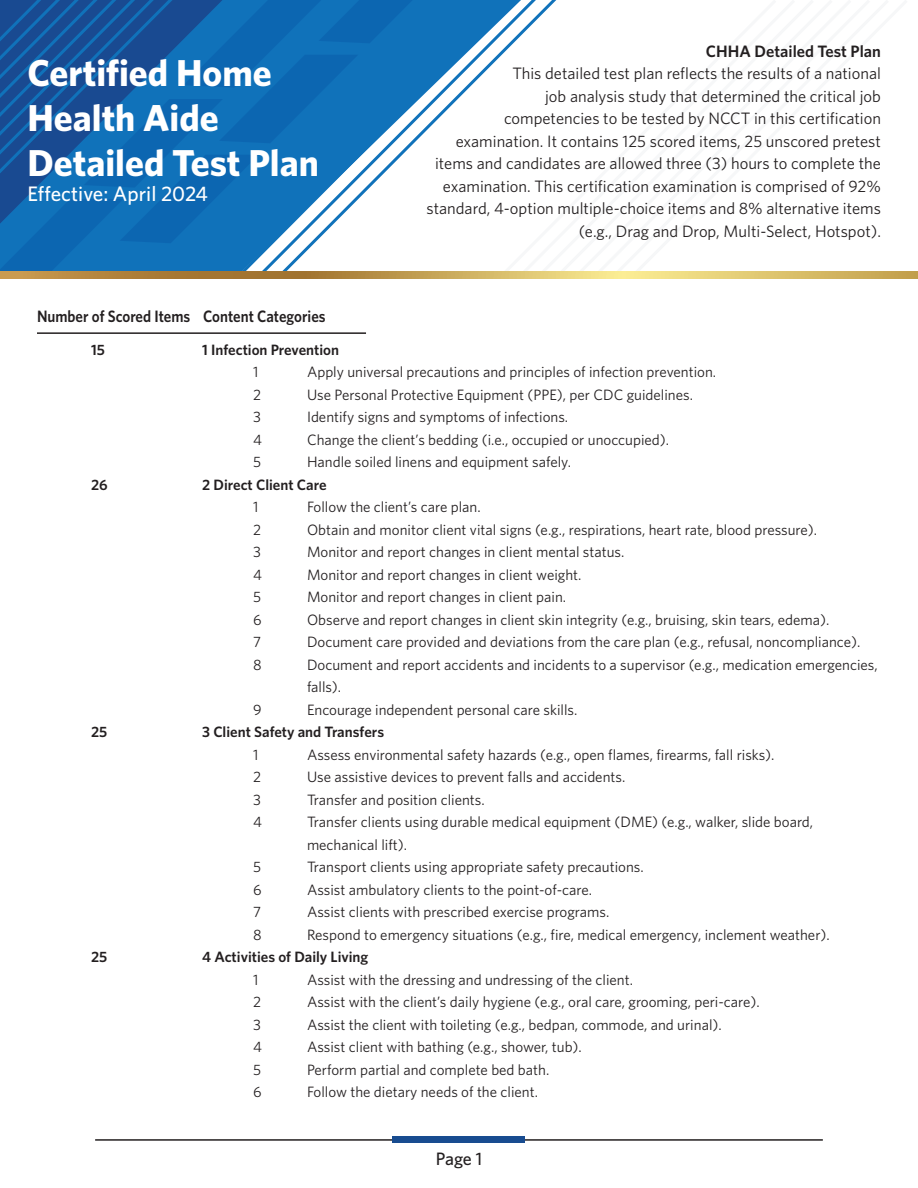
<style>
.page{position:relative;width:918px;height:1188px;background:#fff}
.page>*{position:absolute;margin:0;border:0;box-sizing:border-box;transform-origin:0 0}
.t1{font:700 37.5px/45px "Whitney";color:#fff}
.t2{font:500 21px "Whitney";color:#fff}
.t3{font:500 18px "Whitney";color:#231f20}
.t4{font:16.5px/22.5px "Whitney";color:#231f20;text-align:right}
.t5{font:600 16.5px "Whitney";color:#231f20;scale:.91 1}
.t6{font:600 16.5px "Whitney";color:#231f20}
.t7{font:15px/22.5px "Whitney";color:#231f20}
.t8{font:600 15px "Whitney";color:#231f20}
</style>
<div class="page">
<hr style="left:95px;top:1139px;width:728px;height:2px;background:#231f20">
<div style="left:393px;top:1137px;width:132px;height:6px;background:#184c90"></div>
<hr style="left:37px;top:332px;width:329px;height:2px;background:#231f20">
<svg style="left:458px;top:0;width:99px;height:99px"></svg>
<svg style="left:0;top:0;width:458px;height:271px"></svg>
<svg style="left:0;top:0;width:223px;height:228px;background:#125ea7"></svg>
<svg style="left:0;top:271px;width:918px;height:7px;background:#c9a758"></svg>
<h1 class="t1" style="left:27px;top:49px;width:293px">Certified Home<br>Health Aide<br>Detailed Test Plan</h1>
<h2 class="t2" style="left:27px;top:181px;width:182px">Effective: April 2024</h2>
<p class="t6" style="left:706px;top:41px;width:177px">CHHA Detailed Test Plan</p>
<p class="t4" style="left:427px;top:62px;width:456px">This detailed test plan reflects the results of a national<br>job analysis study that determined the critical job<br>competencies to be tested by NCCT in this certification examination. It contains 125 scored items, 25 unscored pretest items and candidates are allowed three (3) hours to complete the examination. This certification examination is comprised of 92% standard, 4-option multiple-choice items and 8% alternative items (e.g., Drag and Drop, Multi-Select, Hotspot).</p>
<p class="t5" style="left:37px;top:306px;width:319px">Number of Scored Items Content Categories</p>
<p class="t8" style="left:91px;top:340px;width:15px">15</p>
<p class="t8" style="left:202px;top:340px;width:138px">1 Infection Prevention</p>
<p class="t7" style="left:253px;top:360px;width:7px">1</p>
<p class="t7" style="left:307px;top:360px;width:411px">Apply universal precautions and principles of infection prevention.</p>
<p class="t7" style="left:253px;top:383px;width:10px">2</p>
<p class="t7" style="left:307px;top:383px;width:388px">Use Personal Protective Equipment (PPE), per CDC guidelines.</p>
<p class="t7" style="left:253px;top:405px;width:9px">3</p>
<p class="t7" style="left:307px;top:405px;width:263px">Identify signs and symptoms of infections.</p>
<p class="t7" style="left:253px;top:428px;width:10px">4</p>
<p class="t7" style="left:307px;top:428px;width:364px">Change the client’s bedding (i.e., occupied or unoccupied).</p>
<p class="t7" style="left:253px;top:450px;width:10px">5</p>
<p class="t7" style="left:307px;top:450px;width:266px">Handle soiled linens and equipment safely.</p>
<p class="t8" style="left:91px;top:475px;width:18px">26</p>
<p class="t8" style="left:202px;top:475px;width:126px">2 Direct Client Care</p>
<p class="t7" style="left:253px;top:495px;width:7px">1</p>
<p class="t7" style="left:307px;top:495px;width:175px">Follow the client’s care plan.</p>
<p class="t7" style="left:253px;top:518px;width:10px">2</p>
<p class="t7" style="left:307px;top:518px;width:512px">Obtain and monitor client vital signs (e.g., respirations, heart rate, blood pressure).</p>
<p class="t7" style="left:253px;top:540px;width:9px">3</p>
<p class="t7" style="left:307px;top:540px;width:319px">Monitor and report changes in client mental status.</p>
<p class="t7" style="left:253px;top:563px;width:10px">4</p>
<p class="t7" style="left:307px;top:563px;width:276px">Monitor and report changes in client weight.</p>
<p class="t7" style="left:253px;top:585px;width:10px">5</p>
<p class="t7" style="left:307px;top:585px;width:261px">Monitor and report changes in client pain.</p>
<p class="t7" style="left:253px;top:608px;width:10px">6</p>
<p class="t7" style="left:307px;top:608px;width:524px">Observe and report changes in client skin integrity (e.g., bruising, skin tears, edema).</p>
<p class="t7" style="left:253px;top:630px;width:9px">7</p>
<p class="t7" style="left:307px;top:630px;width:555px">Document care provided and deviations from the care plan (e.g., refusal, noncompliance).</p>
<p class="t7" style="left:253px;top:653px;width:10px">8</p>
<p class="t7" style="left:307px;top:653px;width:572px">Document and report accidents and incidents to a supervisor (e.g., medication emergencies, falls).</p>
<p class="t7" style="left:253px;top:698px;width:10px">9</p>
<p class="t7" style="left:307px;top:698px;width:272px">Encourage independent personal care skills.</p>
<p class="t8" style="left:91px;top:723px;width:18px">25</p>
<p class="t8" style="left:202px;top:723px;width:183px">3 Client Safety and Transfers</p>
<p class="t7" style="left:253px;top:743px;width:7px">1</p>
<p class="t7" style="left:307px;top:743px;width:469px">Assess environmental safety hazards (e.g., open flames, firearms, fall risks).</p>
<p class="t7" style="left:253px;top:765px;width:10px">2</p>
<p class="t7" style="left:307px;top:765px;width:320px">Use assistive devices to prevent falls and accidents.</p>
<p class="t7" style="left:253px;top:788px;width:9px">3</p>
<p class="t7" style="left:307px;top:788px;width:179px">Transfer and position clients.</p>
<p class="t7" style="left:253px;top:810px;width:10px">4</p>
<p class="t7" style="left:307px;top:810px;width:508px">Transfer clients using durable medical equipment (DME) (e.g., walker, slide board, mechanical lift).</p>
<p class="t7" style="left:253px;top:855px;width:10px">5</p>
<p class="t7" style="left:307px;top:855px;width:338px">Transport clients using appropriate safety precautions.</p>
<p class="t7" style="left:253px;top:878px;width:10px">6</p>
<p class="t7" style="left:307px;top:878px;width:287px">Assist ambulatory clients to the point-of-care.</p>
<p class="t7" style="left:253px;top:900px;width:9px">7</p>
<p class="t7" style="left:307px;top:900px;width:304px">Assist clients with prescribed exercise programs.</p>
<p class="t7" style="left:253px;top:923px;width:10px">8</p>
<p class="t7" style="left:307px;top:923px;width:524px">Respond to emergency situations (e.g., fire, medical emergency, inclement weather).</p>
<p class="t8" style="left:91px;top:948px;width:18px">25</p>
<p class="t8" style="left:202px;top:948px;width:168px">4 Activities of Daily Living</p>
<p class="t7" style="left:253px;top:968px;width:7px">1</p>
<p class="t7" style="left:307px;top:968px;width:328px">Assist with the dressing and undressing of the client.</p>
<p class="t7" style="left:253px;top:990px;width:10px">2</p>
<p class="t7" style="left:307px;top:990px;width:454px">Assist with the client’s daily hygiene (e.g., oral care, grooming, peri-care).</p>
<p class="t7" style="left:253px;top:1013px;width:9px">3</p>
<p class="t7" style="left:307px;top:1013px;width:416px">Assist the client with toileting (e.g., bedpan, commode, and urinal).</p>
<p class="t7" style="left:253px;top:1035px;width:10px">4</p>
<p class="t7" style="left:307px;top:1035px;width:276px">Assist client with bathing (e.g., shower, tub).</p>
<p class="t7" style="left:253px;top:1058px;width:10px">5</p>
<p class="t7" style="left:307px;top:1058px;width:244px">Perform partial and complete bed bath.</p>
<p class="t7" style="left:253px;top:1080px;width:10px">6</p>
<p class="t7" style="left:307px;top:1080px;width:232px">Follow the dietary needs of the client.</p>
<p class="t3" style="left:436px;top:1148px;width:48px">Page 1</p>
</div>
